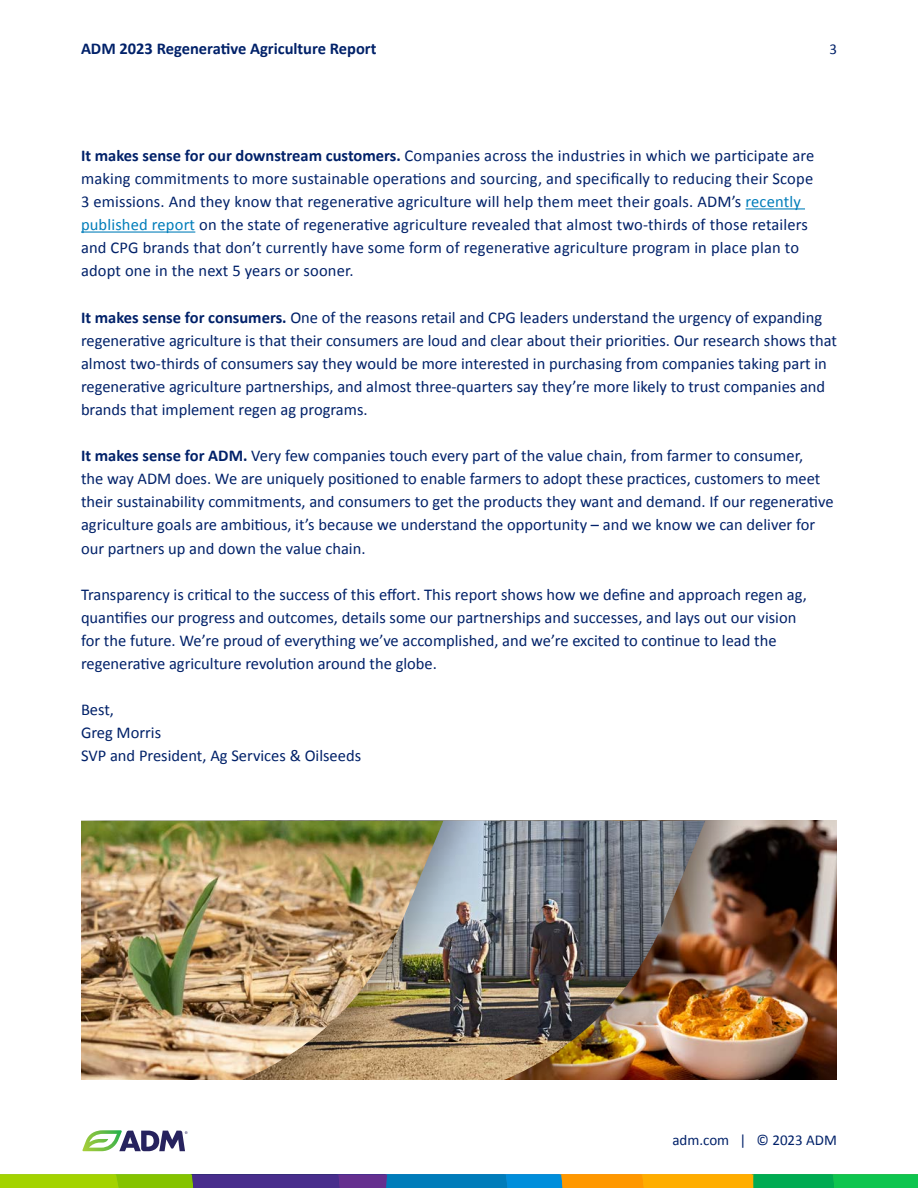
<style>
.page{position:relative;width:918px;height:1188px;background:#fff}
.page>*{position:absolute;margin:0;border:0;box-sizing:border-box;transform-origin:0 0}
.t1{font:16.5px/23.1px "Calibri";color:#012169}
.t2{font:700 16.5px "Calibri";color:#012169}
.t3{font:15px "Calibri";color:#012169}
.s1{font-weight:700}
.s2{color:#007dba}
</style>
<div class="page">
<img style="left:776px;top:821px;width:61px;height:259px">
<img style="left:705px;top:821px;width:71px;height:259px">
<img style="left:514px;top:821px;width:191px;height:259px">
<img style="left:443px;top:821px;width:71px;height:259px">
<img style="left:81px;top:821px;width:362px;height:259px">
<svg style="left:82px;top:1130px;width:106px;height:21px"></svg>
<svg style="left:0;top:1174px;width:918px;height:14px;background:#669052"></svg>
<hr style="left:746px;top:208px;width:59px;height:1px;background:#007dba">
<hr style="left:81px;top:232px;width:114px;height:1px;background:#007dba">
<p class="t2" style="left:81px;top:38px;width:297px">ADM 2023 Regenerative Agriculture Report</p>
<p class="t3" style="left:829px;top:40px;width:9px">3</p>
<p class="t1" style="left:81px;top:143px;width:735px"><span class="s1">It makes sense for our downstream customers.</span> Companies across the industries in which we participate are making commitments to more sustainable operations and sourcing, and specifically to reducing their Scope 3 emissions. And they know that regenerative agriculture will help them meet their goals. ADM’s <span class="s2">recently published report</span> on the state of regenerative agriculture revealed that almost two-thirds of those retailers and CPG brands that don’t currently have some form of regenerative agriculture program in place plan to adopt one in the next 5 years or sooner.</p>
<p class="t1" style="left:81px;top:305px;width:758px"><span class="s1">It makes sense for consumers.</span> One of the reasons retail and CPG leaders understand the urgency of expanding regenerative agriculture is that their consumers are loud and clear about their priorities. Our research shows that almost two-thirds of consumers say they would be more interested in purchasing from companies taking part in regenerative agriculture partnerships, and almost three-quarters say they’re more likely to trust companies and brands that implement regen ag programs.</p>
<p class="t1" style="left:81px;top:443px;width:754px"><span class="s1">It makes sense for ADM.</span> Very few companies touch every part of the value chain, from farmer to consumer,<br>the way ADM does. We are uniquely positioned to enable farmers to adopt these practices, customers to meet their sustainability commitments, and consumers to get the products they want and demand. If our regenerative agriculture goals are ambitious, it’s because we understand the opportunity – and we know we can deliver for our partners up and down the value chain.</p>
<p class="t1" style="left:81px;top:582px;width:727px">Transparency is critical to the success of this effort. This report shows how we define and approach regen ag, quantifies our progress and outcomes, details some our partnerships and successes, and lays out our vision for the future. We’re proud of everything we’ve accomplished, and we’re excited to continue to lead the regenerative agriculture revolution around the globe.</p>
<p class="t1" style="left:81px;top:697px;width:35px">Best,</p>
<p class="t1" style="left:81px;top:721px;width:82px">Greg Morris</p>
<p class="t1" style="left:81px;top:744px;width:282px">SVP and President, Ag Services &amp; Oilseeds</p>
<p class="t3" style="left:672px;top:1131px;width:166px">adm.com | © 2023 ADM</p>
</div>
